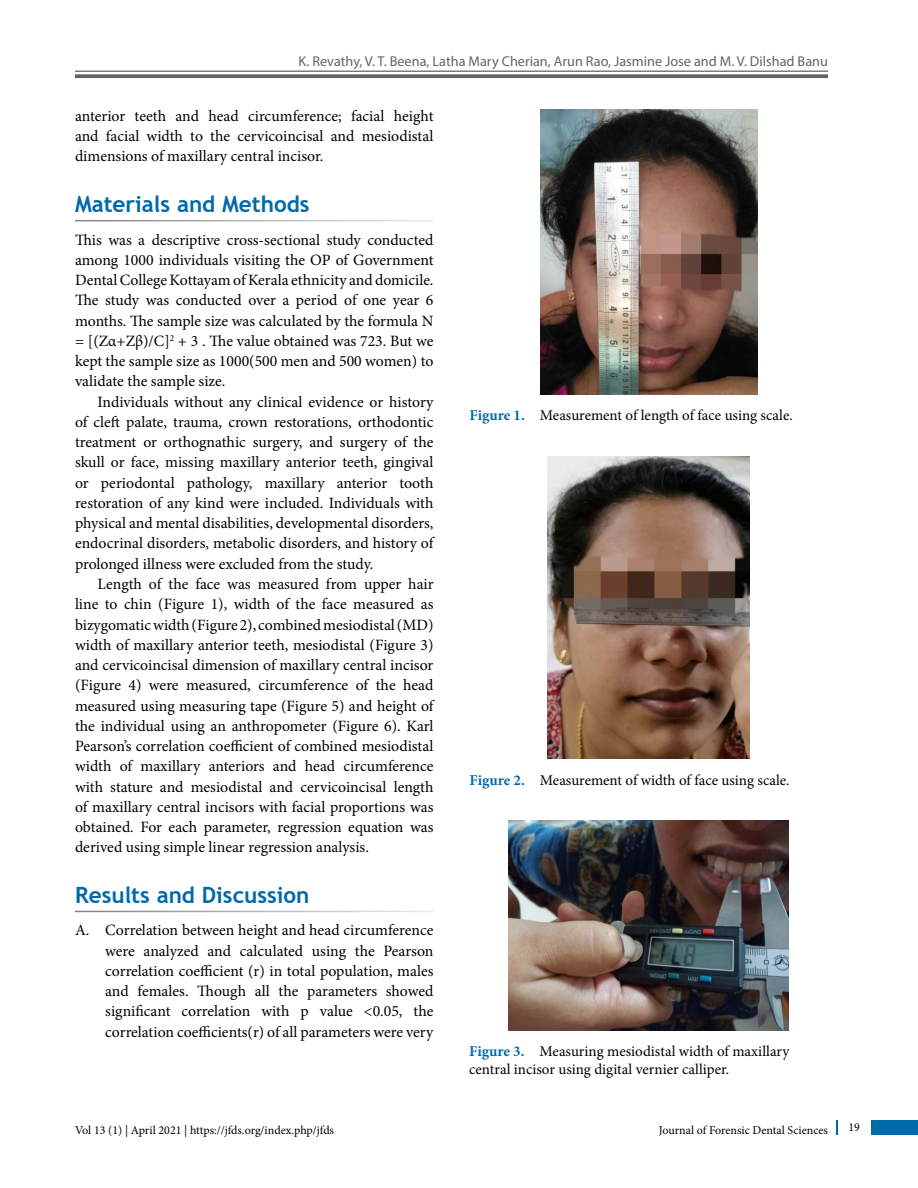
<style>
.page{position:relative;width:918px;height:1188px;background:#fff}
.page>*{position:absolute;margin:0;border:0;box-sizing:border-box;transform-origin:0 0}
.t1{font:700 22.5px "Trebuchet MS";color:#0069aa}
.t2{font:15.75px/20.2px "Minion Pro";color:#000;text-align:justify}
.t3{font:15px/18px "Minion Pro";color:#000}
.t4{font:14.25px "Myriad Pro";color:#626466}
.t5{font:12px "Minion Pro";color:#000}
.s1{font-weight:700;color:#0069aa}
</style>
<div class="page">
<div style="left:872px;top:1120px;width:46px;height:15px;background:#0069aa"></div>
<svg style="left:836px;top:1120px;width:1px;height:15px"></svg>
<hr style="left:75px;top:71px;width:753px;height:1px;background:#626466">
<svg style="left:75px;top:74px;width:753px;height:4px;background:#6f7072"></svg>
<img style="left:540px;top:110px;width:217px;height:284px">
<img style="left:548px;top:457px;width:202px;height:302px">
<img style="left:508px;top:820px;width:280px;height:210px">
<p class="t4" style="left:299px;top:53px;width:531px">K. Revathy, V. T. Beena, Latha Mary Cherian, Arun Rao, Jasmine Jose and M. V. Dilshad Banu</p>
<p class="t2" style="left:75px;top:106px;width:360px">anterior teeth and head circumference; facial height and facial width to the cervicoincisal and mesiodistal dimensions of maxillary central incisor.</p>
<h1 class="t1" style="left:75px;top:190px;width:236px">Materials and Methods</h1>
<p class="t2" style="left:75px;top:230px;width:360px">This was a descriptive cross-sectional study conducted among 1000 individuals visiting the OP of Government Dental College Kottayam of Kerala ethnicity and domicile.<br>The study was conducted over a period of one year 6 months. The sample size was calculated by the formula N = [(Zα+Zβ)/C]<sup>2</sup> + 3 . The value obtained was 723. But we kept the sample size as 1000(500 men and 500 women) to validate the sample size.</p>
<p class="t2" style="left:75px;top:392px;width:360px;text-indent:23px">Individuals without any clinical evidence or history of cleft palate, trauma, crown restorations, orthodontic treatment or orthognathic surgery, and surgery of the skull or face, missing maxillary anterior teeth, gingival or periodontal pathology, maxillary anterior tooth restoration of any kind were included. Individuals with physical and mental disabilities, developmental disorders, endocrinal disorders, metabolic disorders, and history of prolonged illness were excluded from the study.</p>
<p class="t2" style="left:75px;top:574px;width:360px;text-indent:23px">Length of the face was measured from upper hair line to chin (Figure 1), width of the face measured as bizygomatic width (Figure 2), combined mesiodistal (MD) width of maxillary anterior teeth, mesiodistal (Figure 3) and cervicoincisal dimension of maxillary central incisor (Figure 4) were measured, circumference of the head measured using measuring tape (Figure 5) and height of the individual using an anthropometer (Figure 6). Karl Pearson’s correlation coefficient of combined mesiodistal width of maxillary anteriors and head circumference with stature and mesiodistal and cervicoincisal length of maxillary central incisors with facial proportions was obtained. For each parameter, regression equation was derived using simple linear regression analysis.</p>
<h1 class="t1" style="left:75px;top:881px;width:236px">Results and Discussion</h1>
<p class="t2" style="left:105px;top:920px;width:330px;text-indent:-30px">A. Correlation between height and head circumference were analyzed and calculated using the Pearson correlation coefficient (r) in total population, males and females. Though all the parameters showed significant correlation with p value &lt;0.05, the correlation coefficients(r) of all parameters were very</p>
<p class="t3" style="left:470px;top:406px;width:325px"><span class="s1">Figure 1.</span> Measurement of length of face using scale.</p>
<p class="t3" style="left:470px;top:771px;width:322px"><span class="s1">Figure 2.</span> Measurement of width of face using scale.</p>
<p class="t3" style="left:469px;top:1042px;width:322px"><span class="s1">Figure 3.</span> Measuring mesiodistal width of maxillary central incisor using digital vernier calliper.</p>
<p class="t5" style="left:75px;top:1123px;width:261px">Vol 13 (1) | April 2021 | https://jfds.org/index.php/jfds</p>
<p class="t5" style="left:849px;top:1119px;width:13px">19</p>
<p class="t5" style="left:659px;top:1123px;width:171px">Journal of Forensic Dental Sciences</p>
</div>
